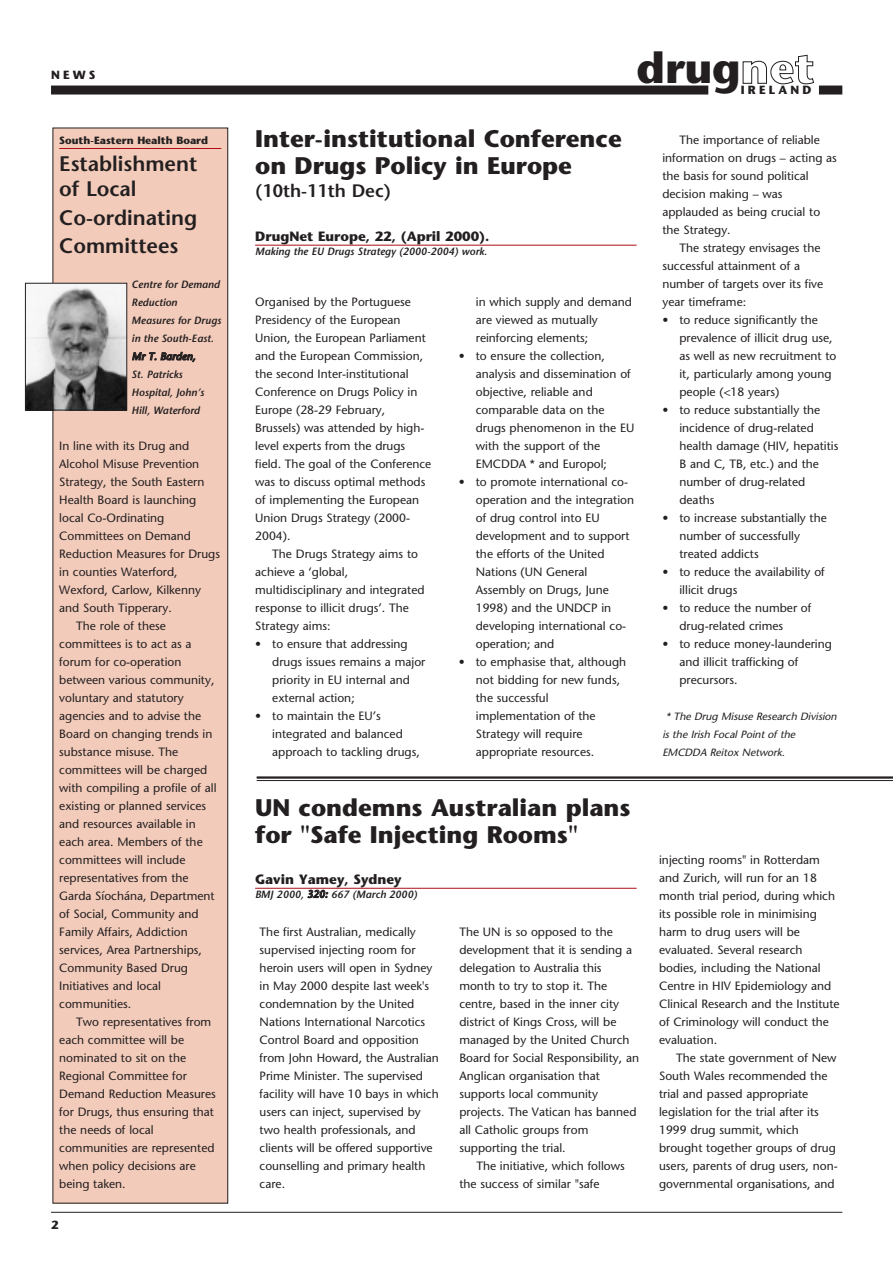
<style>
.page{position:relative;width:893px;height:1262px;background:#fff}
.page>*{position:absolute;margin:0;border:0;box-sizing:border-box;transform-origin:0 0}
.t1{font:700 43.05px "Stone Sans";letter-spacing:-.005em;color:#231f20}
.t2{font:700 24px/27px "Stone Sans";color:#231f20}
.t3{font:600 21px/25.2px "Stone Sans";color:#231f20}
.t4{font:600 18px "Stone Sans";color:#231f20}
.t5{font:700 13.5px "Stone Sans";color:#231f20}
.t6{font:12px/18px "Stone Sans";color:#231f20}
.t7{font:700 11.85px "Stone Sans";letter-spacing:.265em;color:#231f20}
.t8{font:italic 600 10.5px/18px "Stone Sans";color:#231f20}
.t9{font:italic 10.5px/18px "Stone Sans";color:#231f20}
.t10{font:700 10.5px "Stone Sans";color:#231f20}
.s1{color:#fff}
</style>
<div class="page">
<hr style="left:51px;top:1211px;width:791px;height:1px;background:#231f20">
<div style="left:819px;top:86px;width:23px;height:8px;background:#231f20"></div>
<div style="left:51px;top:86px;width:657px;height:8px;background:#231f20"></div>
<div style="left:53px;top:128px;width:175px;height:1075px;background:#f2cbba"></div>
<hr style="left:59px;top:148px;width:162px;height:1px;background:#b00d15">
<div style="left:52px;top:128px;width:176px;height:1075px;border:1px solid #231f20"></div>
<img style="left:27px;top:285px;width:98px;height:123px">
<div style="left:25px;top:283px;width:102px;height:127px;border:1px solid #231f20"></div>
<hr style="left:255px;top:245px;width:381px;height:1px;background:#b00d15">
<hr style="left:255px;top:888px;width:381px;height:1px;background:#b00d15">
<hr style="left:256px;top:776px;width:636px;height:2px;background:#231f20">
<hr style="left:256px;top:780px;width:636px;height:1px;background:#231f20">
<p class="t7" style="left:51px;top:70px;width:46px">NEWS</p>
<p class="t10" style="left:59px;top:136px;width:150px">South-Eastern Health Board</p>
<h3 class="t3" style="left:59px;top:153px;width:139px">Establishment of Local</h3>
<h3 class="t3" style="left:59px;top:206px;width:139px;line-height:27.5px">Co-ordinating<br>Committees</h3>
<p class="t8" style="left:132px;top:276px;width:91px">Centre for Demand<br>Reduction<br>Measures for Drugs in the South-East.<br>Mr T. Barden,<br>St. Patricks<br>Hospital, John’s<br>Hill, Waterford</p>
<p class="t6" style="left:59px;top:438px;width:132px">In line with its Drug and</p>
<p class="t6" style="left:59px;top:456px;width:141px">Alcohol Misuse Prevention</p>
<p class="t6" style="left:59px;top:474px;width:147px">Strategy, the South Eastern</p>
<p class="t6" style="left:59px;top:492px;width:139px">Health Board is launching</p>
<p class="t6" style="left:59px;top:510px;width:107px">local Co-Ordinating</p>
<p class="t6" style="left:59px;top:528px;width:133px">Committees on Demand</p>
<p class="t6" style="left:59px;top:546px;width:162px">Reduction Measures for Drugs</p>
<p class="t6" style="left:59px;top:564px;width:120px">in counties Waterford,</p>
<p class="t6" style="left:59px;top:582px;width:143px">Wexford, Carlow, Kilkenny</p>
<p class="t6" style="left:59px;top:600px;width:114px">and South Tipperary.</p>
<p class="t6" style="left:76px;top:618px;width:91px">The role of these</p>
<p class="t6" style="left:59px;top:636px;width:134px">committees is to act as a</p>
<p class="t6" style="left:59px;top:654px;width:124px">forum for co-operation</p>
<p class="t6" style="left:59px;top:672px;width:157px">between various community,</p>
<p class="t6" style="left:59px;top:690px;width:126px">voluntary and statutory</p>
<p class="t6" style="left:59px;top:708px;width:143px">agencies and to advise the</p>
<p class="t6" style="left:59px;top:726px;width:155px">Board on changing trends in</p>
<p class="t6" style="left:59px;top:744px;width:120px">substance misuse. The</p>
<p class="t6" style="left:59px;top:762px;width:149px">committees will be charged</p>
<p class="t6" style="left:59px;top:780px;width:159px">with compiling a profile of all</p>
<p class="t6" style="left:59px;top:798px;width:148px">existing or planned services</p>
<p class="t6" style="left:59px;top:816px;width:138px">and resources available in</p>
<p class="t6" style="left:59px;top:834px;width:145px">each area. Members of the</p>
<p class="t6" style="left:59px;top:852px;width:128px">committees will include</p>
<p class="t6" style="left:59px;top:870px;width:131px">representatives from the</p>
<p class="t6" style="left:59px;top:888px;width:157px">Garda Síochána, Department</p>
<p class="t6" style="left:59px;top:906px;width:141px">of Social, Community and</p>
<p class="t6" style="left:59px;top:924px;width:130px">Family Affairs, Addiction</p>
<p class="t6" style="left:59px;top:942px;width:144px">services, Area Partnerships,</p>
<p class="t6" style="left:59px;top:960px;width:130px">Community Based Drug</p>
<p class="t6" style="left:59px;top:978px;width:103px">Initiatives and local</p>
<p class="t6" style="left:59px;top:996px;width:74px">communities.</p>
<p class="t6" style="left:76px;top:1014px;width:137px">Two representatives from</p>
<p class="t6" style="left:59px;top:1032px;width:126px">each committee will be</p>
<p class="t6" style="left:59px;top:1050px;width:128px">nominated to sit on the</p>
<p class="t6" style="left:59px;top:1068px;width:129px">Regional Committee for</p>
<p class="t6" style="left:59px;top:1086px;width:158px">Demand Reduction Measures</p>
<p class="t6" style="left:59px;top:1104px;width:156px">for Drugs, thus ensuring that</p>
<p class="t6" style="left:59px;top:1122px;width:96px">the needs of local</p>
<p class="t6" style="left:59px;top:1140px;width:157px">communities are represented</p>
<p class="t6" style="left:59px;top:1158px;width:138px">when policy decisions are</p>
<p class="t6" style="left:59px;top:1176px;width:68px">being taken.</p>
<p class="t7" style="left:51px;top:1219px;width:9px">2</p>
<h1 class="t1" style="left:636px;top:51px;width:179px">drug<span class="s1">net</span></h1>
<p class="t7" style="left:740px;top:85px;width:72px">IRELAND</p>
<h2 class="t2" style="left:255px;top:127px;width:368px">Inter-institutional Conference on Drugs Policy in Europe</h2>
<h3 class="t4" style="left:255px;top:183px;width:137px">(10th-11th Dec)</h3>
<p class="t5" style="left:255px;top:231px;width:236px">DrugNet Europe, 22, (April 2000).</p>
<p class="t8" style="left:255px;top:243px;width:233px">Making the EU Drugs Strategy (2000-2004) work.</p>
<p class="t6" style="left:255px;top:294px;width:178px">Organised by the Portuguese<br>Presidency of the European<br>Union, the European Parliament and the European Commission, the second Inter-institutional<br>Conference on Drugs Policy in<br>Europe (28-29 February,<br>Brussels) was attended by high&shy;level experts from the drugs field. The goal of the Conference was to discuss optimal methods of implementing the European<br>Union Drugs Strategy (2000-<br>2004).</p>
<p class="t6" style="left:255px;top:546px;width:171px;text-indent:17px">The Drugs Strategy aims to achieve a ‘global, multidisciplinary and integrated response to illicit drugs’. The<br>Strategy aims:</p>
<p class="t6" style="left:272px;top:636px;width:155px;text-indent:-17px">• to ensure that addressing drugs issues remains a major priority in EU internal and external action;</p>
<p class="t6" style="left:272px;top:708px;width:149px;text-indent:-17px">• to maintain the EU’s integrated and balanced approach to tackling drugs,</p>
<p class="t6" style="left:476px;top:294px;width:157px">in which supply and demand are viewed as mutually reinforcing elements;</p>
<p class="t6" style="left:476px;top:348px;width:160px;text-indent:-17px">• to ensure the collection, analysis and dissemination of objective, reliable and comparable data on the drugs phenomenon in the EU with the support of the<br>EMCDDA * and Europol;</p>
<p class="t6" style="left:476px;top:474px;width:160px;text-indent:-17px">• to promote international co&shy;operation and the integration of drug control into EU development and to support the efforts of the United<br>Nations (UN General<br>Assembly on Drugs, June<br>1998) and the UNDCP in developing international co&shy;operation; and</p>
<p class="t6" style="left:476px;top:654px;width:152px;text-indent:-17px">• to emphasise that, although not bidding for new funds, the successful implementation of the<br>Strategy will require appropriate resources.</p>
<h2 class="t2" style="left:255px;top:796px;width:377px">UN condemns Australian plans for "Safe Injecting Rooms"</h2>
<p class="t5" style="left:255px;top:873px;width:148px">Gavin Yamey, Sydney</p>
<p class="t8" style="left:255px;top:886px;width:163px">BMJ 2000, 320: 667 (March 2000)</p>
<p class="t6" style="left:260px;top:924px;width:181px">The first Australian, medically supervised injecting room for heroin users will open in Sydney in May 2000 despite last week's condemnation by the United<br>Nations International Narcotics<br>Control Board and opposition from John Howard, the Australian<br>Prime Minister. The supervised facility will have 10 bays in which users can inject, supervised by two health professionals, and clients will be offered supportive counselling and primary health care.</p>
<p class="t6" style="left:459px;top:924px;width:181px">The UN is so opposed to the development that it is sending a delegation to Australia this month to try to stop it. The centre, based in the inner city district of Kings Cross, will be managed by the United Church<br>Board for Social Responsibility, an<br>Anglican organisation that supports local community projects. The Vatican has banned all Catholic groups from supporting the trial.</p>
<p class="t6" style="left:459px;top:1158px;width:167px;text-indent:17px">The initiative, which follows the success of similar "safe</p>
<p class="t6" style="left:662px;top:132px;width:176px;text-indent:17px">The importance of reliable information on drugs – acting as the basis for sound political decision making – was applauded as being crucial to the Strategy.</p>
<p class="t6" style="left:662px;top:240px;width:162px;text-indent:17px">The strategy envisages the successful attainment of a number of targets over its five year timeframe:</p>
<p class="t6" style="left:679px;top:312px;width:158px;text-indent:-17px">• to reduce significantly the prevalence of illicit drug use, as well as new recruitment to it, particularly among young people (&lt;18 years)</p>
<p class="t6" style="left:679px;top:402px;width:160px;text-indent:-17px">• to reduce substantially the incidence of drug-related health damage (HIV, hepatitis<br>B and C, TB, etc.) and the number of drug-related deaths</p>
<p class="t6" style="left:679px;top:510px;width:149px;text-indent:-17px">• to increase substantially the number of successfully treated addicts</p>
<p class="t6" style="left:679px;top:564px;width:147px;text-indent:-17px">• to reduce the availability of illicit drugs</p>
<p class="t6" style="left:679px;top:600px;width:133px;text-indent:-17px">• to reduce the number of drug-related crimes</p>
<p class="t6" style="left:679px;top:636px;width:154px;text-indent:-17px">• to reduce money-laundering and illicit trafficking of precursors.</p>
<p class="t9" style="left:662px;top:708px;width:178px;text-indent:3px">* The Drug Misuse Research Division is the Irish Focal Point of the<br>EMCDDA Reitox Network.</p>
<p class="t6" style="left:659px;top:852px;width:182px">injecting rooms" in Rotterdam and Zurich, will run for an 18 month trial period, during which its possible role in minimising harm to drug users will be evaluated. Several research bodies, including the National<br>Centre in HIV Epidemiology and<br>Clinical Research and the Institute of Criminology will conduct the evaluation.</p>
<p class="t6" style="left:659px;top:1050px;width:180px;text-indent:17px">The state government of New<br>South Wales recommended the trial and passed appropriate legislation for the trial after its<br>1999 drug summit, which brought together groups of drug users, parents of drug users, non&shy;governmental organisations, and</p>
</div>
